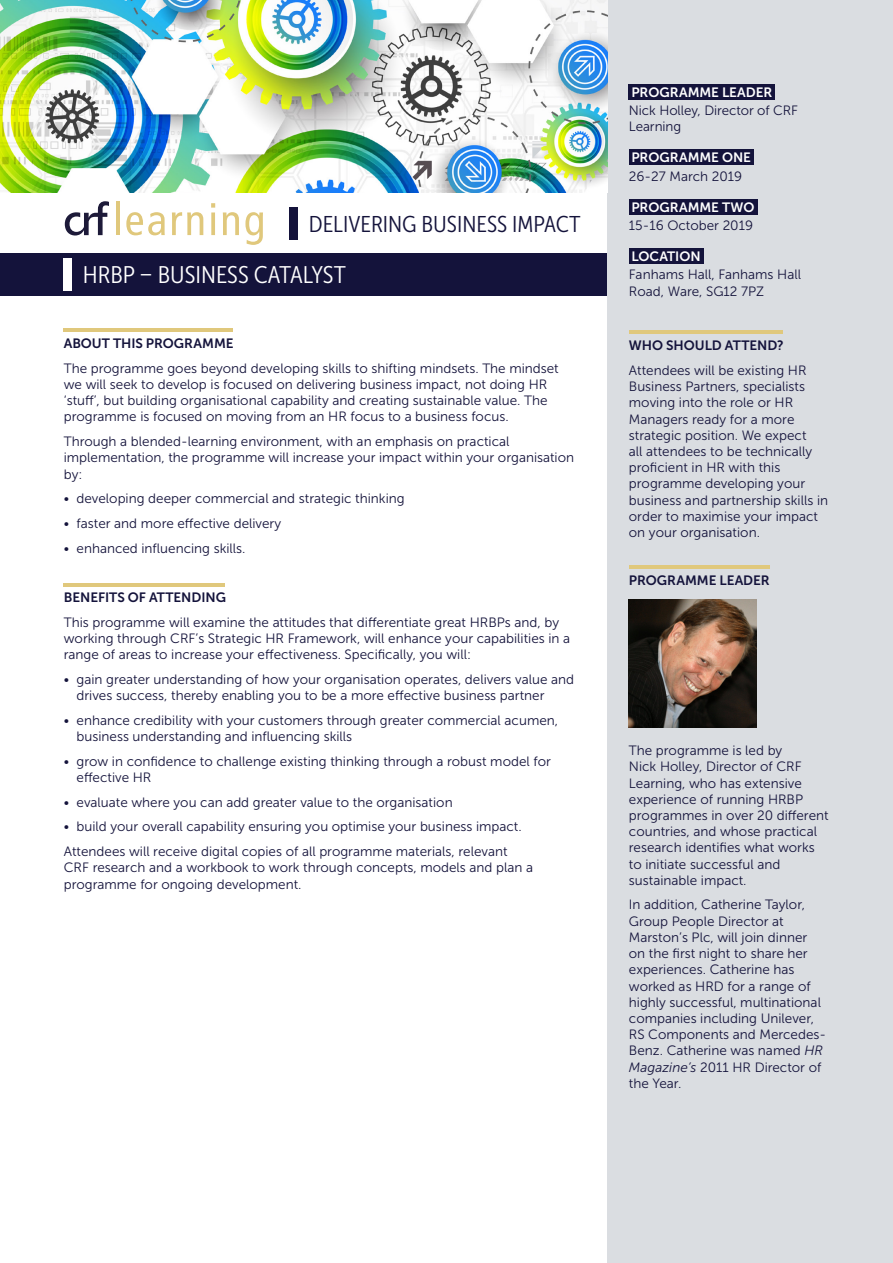
<style>
.page{position:relative;width:893px;height:1263px;background:#fff}
.page>*{position:absolute;margin:0;border:0;box-sizing:border-box;transform-origin:0 0}
.t1{font:24px "Museo Sans Cond 300";color:#fff;scale:1.07 1}
.t2{font:22.8px "Museo Sans Cond 300";color:#14133b;scale:1.06 1}
.t3{font:13.5px/16.2px "Museo Sans 300";color:#14133b}
.t4{font:13.5px "Museo Sans 700";letter-spacing:-.005em;color:#14133b}
.t5{font:13.5px "Museo Sans 700";color:#fff}
.s1{font-style:italic}
</style>
<div class="page">
<div style="left:0;top:253px;width:893px;height:43px;background:#14133b"></div>
<div style="left:608px;top:0;width:285px;height:1263px;background:#dadde1"></div>
<hr style="left:116px;top:202px;width:3px;height:33px;background:#e0c87c">
<svg style="left:126px;top:212px;width:39px;height:23px"></svg>
<svg style="left:172px;top:212px;width:31px;height:23px"></svg>
<svg style="left:211px;top:212px;width:4px;height:23px"></svg>
<svg style="left:211px;top:203px;width:4px;height:5px"></svg>
<svg style="left:223px;top:212px;width:16px;height:23px"></svg>
<svg style="left:245px;top:212px;width:18px;height:33px"></svg>
<svg style="left:65px;top:201px;width:44px;height:34px"></svg>
<div style="left:64px;top:258px;width:8px;height:32px;background:#fff"></div>
<hr style="left:64px;top:328px;width:169px;height:4px;background:#e0c87c">
<hr style="left:64px;top:583px;width:161px;height:4px;background:#e0c87c">
<hr style="left:629px;top:330px;width:153px;height:4px;background:#e0c87c">
<hr style="left:629px;top:565px;width:141px;height:4px;background:#e0c87c">
<img style="left:629px;top:600px;width:127px;height:127px">
<img style="left:0;top:0;width:608px;height:192px">
<div style="left:629px;top:84px;width:146px;height:16px;background:#14133b"></div>
<div style="left:629px;top:150px;width:125px;height:15px;background:#14133b"></div>
<div style="left:629px;top:199px;width:128px;height:15px;background:#14133b"></div>
<div style="left:629px;top:249px;width:74px;height:15px;background:#14133b"></div>
<div style="left:290px;top:207px;width:8px;height:32px;background:#14133b"></div>
<h2 class="t2" style="left:309px;top:212px;width:258px">DELIVERING BUSINESS IMPACT</h2>
<h1 class="t1" style="left:83px;top:262px;width:247px">HRBP – BUSINESS CATALYST</h1>
<p class="t4" style="left:64px;top:336px;width:171px">ABOUT THIS PROGRAMME</p>
<p class="t3" style="left:64px;top:360px;width:496px">The programme goes beyond developing skills to shifting mindsets. The mindset we will seek to develop is focused on delivering business impact, not doing HR ‘stuff’, but building organisational capability and creating sustainable value. The programme is focused on moving from an HR focus to a business focus.</p>
<p class="t3" style="left:64px;top:433px;width:512px">Through a blended-learning environment, with an emphasis on practical implementation, the programme will increase your impact within your organisation by:</p>
<p class="t3" style="left:64px;top:491px;width:342px">• developing deeper commercial and strategic thinking</p>
<p class="t3" style="left:64px;top:515px;width:219px">• faster and more effective delivery</p>
<p class="t3" style="left:64px;top:540px;width:183px">• enhanced influencing skills.</p>
<p class="t4" style="left:64px;top:590px;width:164px">BENEFITS OF ATTENDING</p>
<p class="t3" style="left:64px;top:614px;width:508px">This programme will examine the attitudes that differentiate great HRBPs and, by working through CRF’s Strategic HR Framework, will enhance your capabilities in a range of areas to increase your effectiveness. Specifically, you will:</p>
<p class="t3" style="left:77px;top:671px;width:499px;text-indent:-13px">• gain greater understanding of how your organisation operates, delivers value and drives success, thereby enabling you to be a more effective business partner</p>
<p class="t3" style="left:77px;top:712px;width:483px;text-indent:-13px">• enhance credibility with your customers through greater commercial acumen, business understanding and influencing skills</p>
<p class="t3" style="left:77px;top:753px;width:476px;text-indent:-13px">• grow in confidence to challenge existing thinking through a robust model for effective HR</p>
<p class="t3" style="left:64px;top:794px;width:390px">• evaluate where you can add greater value to the organisation</p>
<p class="t3" style="left:64px;top:814px;width:459px;line-height:24.8px">• build your overall capability ensuring you optimise your business impact.<br>Attendees will receive digital copies of all programme materials, relevant</p>
<p class="t3" style="left:64px;top:860px;width:471px">CRF research and a workbook to work through concepts, models and plan a programme for ongoing development.</p>
<p class="t5" style="left:631px;top:85px;width:142px">PROGRAMME LEADER</p>
<p class="t3" style="left:629px;top:102px;width:171px">Nick Holley, Director of CRF<br>Learning</p>
<p class="t3" style="left:629px;top:168px;width:115px">26-27 March 2019</p>
<p class="t3" style="left:629px;top:217px;width:126px">15-16 October 2019</p>
<p class="t3" style="left:629px;top:267px;width:174px">Fanhams Hall, Fanhams Hall<br>Road, Ware, SG12 7PZ</p>
<p class="t5" style="left:631px;top:150px;width:121px">PROGRAMME ONE</p>
<p class="t5" style="left:631px;top:200px;width:124px">PROGRAMME TWO</p>
<p class="t5" style="left:631px;top:249px;width:71px">LOCATION</p>
<p class="t4" style="left:629px;top:338px;width:156px">WHO SHOULD ATTEND?</p>
<p class="t3" style="left:629px;top:362px;width:201px">Attendees will be existing HR<br>Business Partners, specialists moving into the role or HR<br>Managers ready for a more strategic position. We expect<br>all attendees to be technically proficient in HR with this programme developing your business and partnership skills in order to maximise your impact on your organisation.</p>
<p class="t4" style="left:629px;top:572px;width:142px">PROGRAMME LEADER</p>
<p class="t3" style="left:629px;top:742px;width:201px">The programme is led by<br>Nick Holley, Director of CRF<br>Learning, who has extensive experience of running HRBP programmes in over 20 different countries, and whose practical research identifies what works to initiate successful and sustainable impact.</p>
<p class="t3" style="left:629px;top:897px;width:199px">In addition, Catherine Taylor,<br>Group People Director at<br>Marston’s Plc, will join dinner on the first night to share her experiences. Catherine has worked as HRD for a range of highly successful, multinational companies including Unilever,<br>RS Components and Mercedes-<br>Benz. Catherine was named <span class="s1">HR<br>Magazine’s</span> 2011 HR Director of the Year.</p>
</div>
